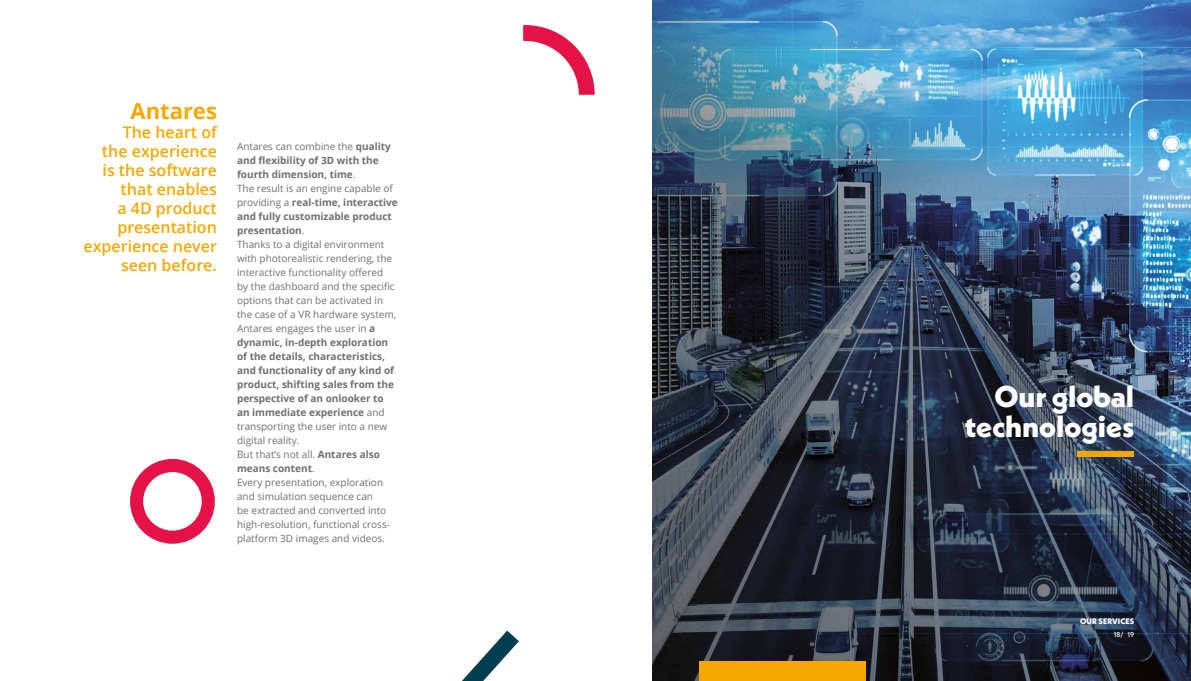
<style>
.page{position:relative;width:1191px;height:681px;background:#fff}
.page>*{position:absolute;margin:0;border:0;box-sizing:border-box;transform-origin:0 0}
.t1{font:800 30px/30px "Neue Kabel";color:#fff;text-align:right}
.t2{font:700 22px "Open Sans";color:#f6a800}
.t3{font:600 16px/19px "Open Sans";color:#f6a800;text-align:right}
.t4{font:10px/14px "Open Sans";color:#706f6f}
.t5{font:800 8px "Neue Kabel";letter-spacing:.01em;color:#fff}
.t6{font:500 7px "Neue Kabel";color:#fff}
.s1{font-weight:700}
</style>
<div class="page">
<img style="left:652px;top:0;width:539px;height:680px">
<div style="left:699px;top:661px;width:166px;height:19px;background:#f6a800"></div>
<div style="left:1077px;top:451px;width:57px;height:6px;background:#f6a800"></div>
<svg style="left:523px;top:25px;width:71px;height:70px"></svg>
<svg style="left:463px;top:630px;width:56px;height:50px"></svg>
<div style="left:130px;top:459px;width:85px;height:84px;border:13px solid #e51247;border-radius:50%"></div>
<h2 class="t2" style="left:130px;top:95px;width:88px">Antares</h2>
<h3 class="t3" style="left:84px;top:122px;width:135px">The heart of<br>the experience<br>is the software that enables<br>a 4D product presentation experience never seen before.</h3>
<p class="t4" style="left:237px;top:139px;width:162px">Antares can combine the <span class="s1">quality and flexibility of 3D with the fourth dimension, time</span>.<br>The result is an engine capable of providing a <span class="s1">real-time, interactive and fully customizable product presentation</span>.<br>Thanks to a digital environment with photorealistic rendering, the interactive functionality offered<br>by the dashboard and the specific options that can be activated in the case of a VR hardware system,<br>Antares engages the user in <span class="s1">a dynamic, in-depth exploration of the details, characteristics, and functionality of any kind of product, shifting sales from the perspective of an onlooker to an immediate experience</span> and transporting the user into a new digital reality.<br>But that’s not all. <span class="s1">Antares also means content</span>.<br>Every presentation, exploration and simulation sequence can<br>be extracted and converted into high-resolution, functional cross&shy;platform 3D images and videos.</p>
<h1 class="t1" style="left:965px;top:381px;width:171px">Our global technologies</h1>
<p class="t5" style="left:1080px;top:616px;width:56px">OUR SERVICES</p>
<p class="t6" style="left:1114px;top:629px;width:22px">18/ 19</p>
</div>
